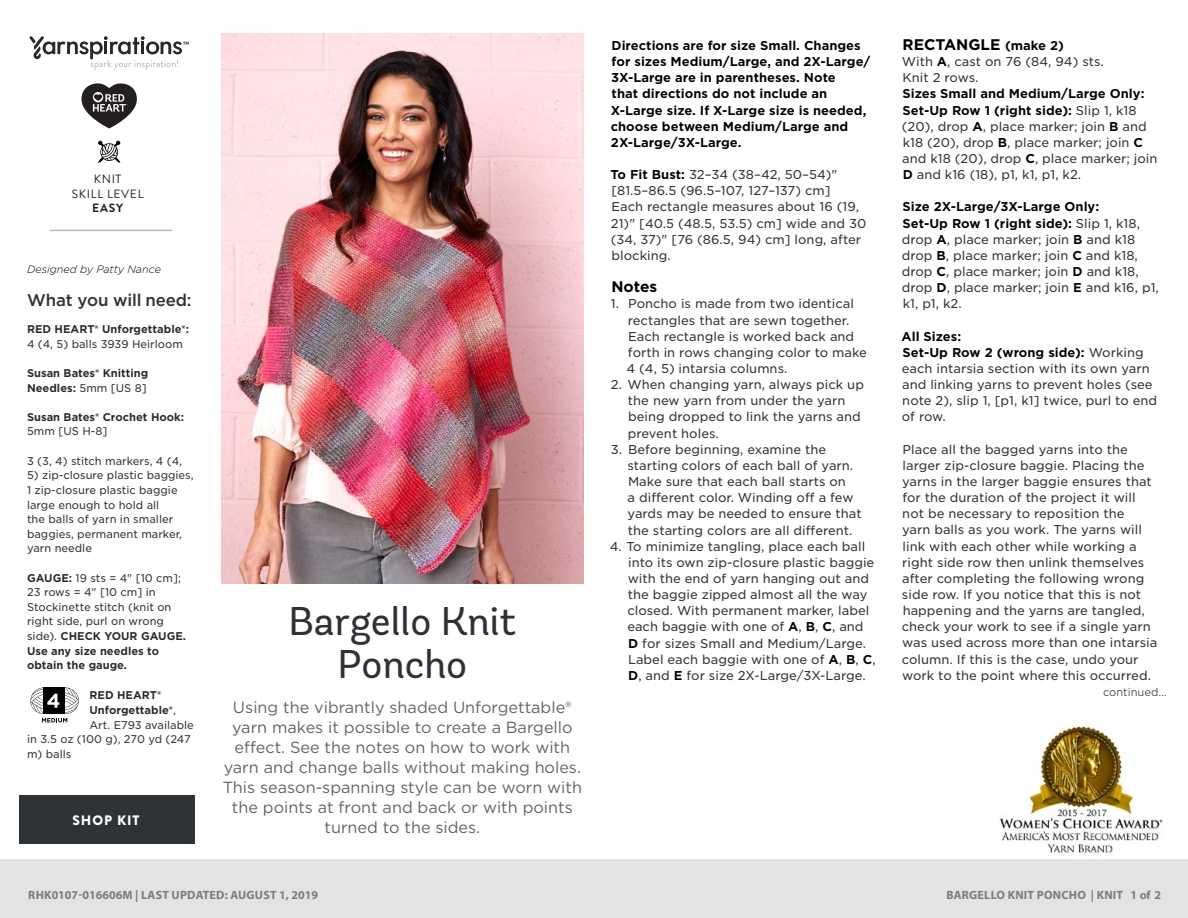
<style>
.page{position:relative;width:1188px;height:918px;background:#fff}
.page>*{position:absolute;margin:0;border:0;box-sizing:border-box;transform-origin:0 0}
.t1{font:40.05px/42.3px "Andes Rounded";color:#2e3236;text-align:center}
.t2{font:500 16.95px "Gotham";color:#58595b}
.t3{font:500 16.95px "Gotham";letter-spacing:-.01em;color:#2e3236}
.t4{font:16.2px/20px "Gotham";color:#636466;text-align:center}
.t5{font:700 15.45px "Gotham";color:#000}
.t6{font:900 13.65px "Brandon Grotesque";letter-spacing:.065em;color:#fff}
.t7{font:12.3px/16.2px "Gotham S Sm";color:#333334}
.t8{font:700 12.3px/16.2px "Gotham S Sm";color:#000}
.t9{font:700 12px "Myriad Pro";letter-spacing:.02em;color:#7d7d7d}
.Skill_Level{font:12px "Brandon Grotesque";letter-spacing:.055em;color:#231f20}
.Skill_Level-2{font:700 12px "Brandon Grotesque";color:#231f20}
.t10{font:10.8px/14.5px "Gotham S Sm";color:#333334}
.t11{font:700 10.8px/14.5px "Gotham S Sm";color:#292829}
.t12{font:10.8px "Gotham S Sm";letter-spacing:-.02em;color:#333334}
.t13{font:italic 300 10.8px "Gotham Rounded";color:#000}
.t14{font:300 10.8px "Gotham S Sm";color:#333334}
.s1{font-weight:400;color:#333334}
.s2{font-weight:700;color:#292829}
.s3{font-weight:700;color:#e31837}
.s4{font-weight:700;color:#000}
.s5{font-family:"Gotham S Sm";font-size:12.3px}
</style>
<div class="page">
<svg style="left:30px;top:687px;width:49px;height:35px"></svg>
<img style="left:222px;top:34px;width:361px;height:549px">
<img style="left:999px;top:726px;width:164px;height:127px">
<div style="left:0;top:860px;width:1188px;height:58px;background:#e4e3e3"></div>
<svg style="left:98px;top:141px;width:22px;height:22px"></svg>
<svg style="left:30px;top:36px;width:159px;height:34px"></svg>
<svg style="left:81px;top:83px;width:56px;height:45px"></svg>
<hr style="left:50px;top:230px;width:122px;height:1px;background:#bbbaba">
<div style="left:19px;top:795px;width:175px;height:48px;background:#2f3336"></div>
<p class="Skill_Level" style="left:94px;top:171px;width:29px">KNIT</p>
<p class="Skill_Level" style="left:72px;top:185px;width:73px">SKILL LEVEL</p>
<p class="Skill_Level-2" style="left:92px;top:200px;width:33px">EASY</p>
<p class="t13" style="left:27px;top:262px;width:135px">Designed by Patty Nance</p>
<p class="t3" style="left:27px;top:289px;width:166px">What you will need:</p>
<p class="t11" style="left:27px;top:322px;width:164px">RED HEART® Unforgettable®:<br><span class="s1">4 (4, 5) balls 3939 Heirloom</span></p>
<p class="t11" style="left:27px;top:366px;width:123px">Susan Bates® Knitting<br>Needles: <span class="s1">5mm [US 8]</span></p>
<p class="t11" style="left:27px;top:410px;width:159px">Susan Bates® Crochet Hook:<br><span class="s1">5mm [US H-8]</span></p>
<p class="t10" style="left:27px;top:453px;width:157px">3 (3, 4) stitch markers, 4 (4,</p>
<p class="t10" style="left:27px;top:468px;width:168px">5) zip-closure plastic baggies,<br>1 zip-closure plastic baggie large enough to hold all<br>the balls of yarn in smaller baggies, permanent marker, yarn needle</p>
<p class="t10" style="left:27px;top:570px;width:161px"><span class="s2">GAUGE:</span> 19 sts = 4" [10 cm];<br>23 rows = 4" [10 cm] in<br>Stockinette stitch (knit on right side, purl on wrong side). <span class="s2">CHECK YOUR GAUGE.<br>Use any size needles to obtain the gauge.</span></p>
<p class="t11" style="left:90px;top:688px;width:73px">RED HEART®</p>
<p class="t11" style="left:90px;top:703px;width:88px">Unforgettable®<span class="s1">,</span></p>
<p class="t10" style="left:90px;top:717px;width:106px">Art. E793 available</p>
<p class="t12" style="left:27px;top:732px;width:165px">in 3.5 oz (100 g), 270 yd (247</p>
<p class="t10" style="left:27px;top:746px;width:46px">m) balls</p>
<p class="t6" style="left:72px;top:810px;width:69px">SHOP KIT</p>
<p class="t1" style="left:288px;top:601px;width:229px">Bargello Knit<br>Poncho</p>
<p class="t4" style="left:223px;top:697px;width:361px">Using the vibrantly shaded Unforgettable® yarn makes it possible to create a Bargello effect. See the notes on how to work with yarn and change balls without making holes.<br>This season-spanning style can be worn with the points at front and back or with points turned to the sides.</p>
<p class="t2" style="left:27px;top:875px;width:376px">Find more ideas &amp; inspiration: <span class="s3">redheart.com</span></p>
<p class="t9" style="left:28px;top:887px;width:291px">RHK0107-016606M | LAST UPDATED: AUGUST 1, 2019</p>
<p class="t8" style="left:611px;top:37px;width:261px">Directions are for size Small. Changes for sizes Medium/Large, and 2X-Large/ 3X-Large are in parentheses. Note<br>that directions do not include an X-Large size. If X-Large size is needed, choose between Medium/Large and 2X-Large/3X-Large.</p>
<p class="t7" style="left:610px;top:166px;width:258px"><span class="s4">To Fit Bust:</span> 32–34 (38–42, 50–54)" [81.5–86.5 (96.5–107, 127–137) cm]<br>Each rectangle measures about 16 (19,<br>21)" [40.5 (48.5, 53.5) cm] wide and 30 (34, 37)" [76 (86.5, 94) cm] long, after blocking.</p>
<p class="t5" style="left:611px;top:277px;width:47px">Notes</p>
<p class="t7" style="left:627px;top:296px;width:242px;text-indent:-16px">1. Poncho is made from two identical rectangles that are sewn together.<br>Each rectangle is worked back and forth in rows changing color to make 4 (4, 5) intarsia columns.</p>
<p class="t7" style="left:628px;top:376px;width:238px;text-indent:-17px">2. When changing yarn, always pick up the new yarn from under the yarn being dropped to link the yarns and prevent holes.</p>
<p class="t7" style="left:628px;top:441px;width:236px;text-indent:-17px">3. Before beginning, examine the starting colors of each ball of yarn.<br>Make sure that each ball starts on<br>a different color. Winding off a few yards may be needed to ensure that the starting colors are all different.</p>
<p class="t7" style="left:627px;top:538px;width:250px;text-indent:-17px">4. To minimize tangling, place each ball into its own zip-closure plastic baggie with the end of yarn hanging out and the baggie zipped almost all the way closed. With permanent marker, label each baggie with one of <span class="s4">A</span>, <span class="s4">B</span>, <span class="s4">C</span>, and <span class="s4">D</span> for sizes Small and Medium/Large.<br>Label each baggie with one of <span class="s4">A</span>, <span class="s4">B</span>, <span class="s4">C</span>, <span class="s4">D</span>, and <span class="s4">E</span> for size 2X-Large/3X-Large.</p>
<p class="t5" style="left:903px;top:34px;width:163px">RECTANGLE <span class="s5">(make 2)</span></p>
<p class="t7" style="left:902px;top:53px;width:257px">With <span class="s4">A</span>, cast on 76 (84, 94) sts.<br>Knit 2 rows.<br><span class="s4">Sizes Small and Medium/Large Only:<br>Set-Up Row 1 (right side):</span> Slip 1, k18 (20), drop <span class="s4">A</span>, place marker; join <span class="s4">B</span> and k18 (20), drop <span class="s4">B</span>, place marker; join <span class="s4">C </span>and k18 (20), drop <span class="s4">C</span>, place marker; join<br><span class="s4">D</span> and k16 (18), p1, k1, p1, k2.</p>
<p class="t7" style="left:902px;top:199px;width:259px"><span class="s4">Size 2X-Large/3X-Large Only:<br>Set-Up Row 1 (right side):</span> Slip 1, k18, drop <span class="s4">A</span>, place marker; join <span class="s4">B</span> and k18 drop <span class="s4">B</span>, place marker; join <span class="s4">C</span> and k18, drop <span class="s4">C</span>, place marker; join <span class="s4">D</span> and k18, drop <span class="s4">D</span>, place marker; join <span class="s4">E</span> and k16, p1, k1, p1, k2.</p>
<p class="t7" style="left:901px;top:328px;width:257px"><span class="s4">All Sizes:<br>Set-Up Row 2 (wrong side):</span> Working each intarsia section with its own yarn and linking yarns to prevent holes (see note 2), slip 1, [p1, k1] twice, purl to end of row.</p>
<p class="t7" style="left:902px;top:441px;width:257px">Place all the bagged yarns into the larger zip-closure baggie. Placing the yarns in the larger baggie ensures that for the duration of the project it will not be necessary to reposition the<br>yarn balls as you work. The yarns will link with each other while working a right side row then unlink themselves after completing the following wrong side row. If you notice that this is not happening and the yarns are tangled, check your work to see if a single yarn was used across more than one intarsia column. If this is the case, undo your work to the point where this occurred.</p>
<p class="t14" style="left:1103px;top:685px;width:65px">continued...</p>
<p class="t9" style="left:946px;top:887px;width:216px">BARGELLO KNIT PONCHO | KNIT 1 of 2</p>
</div>
